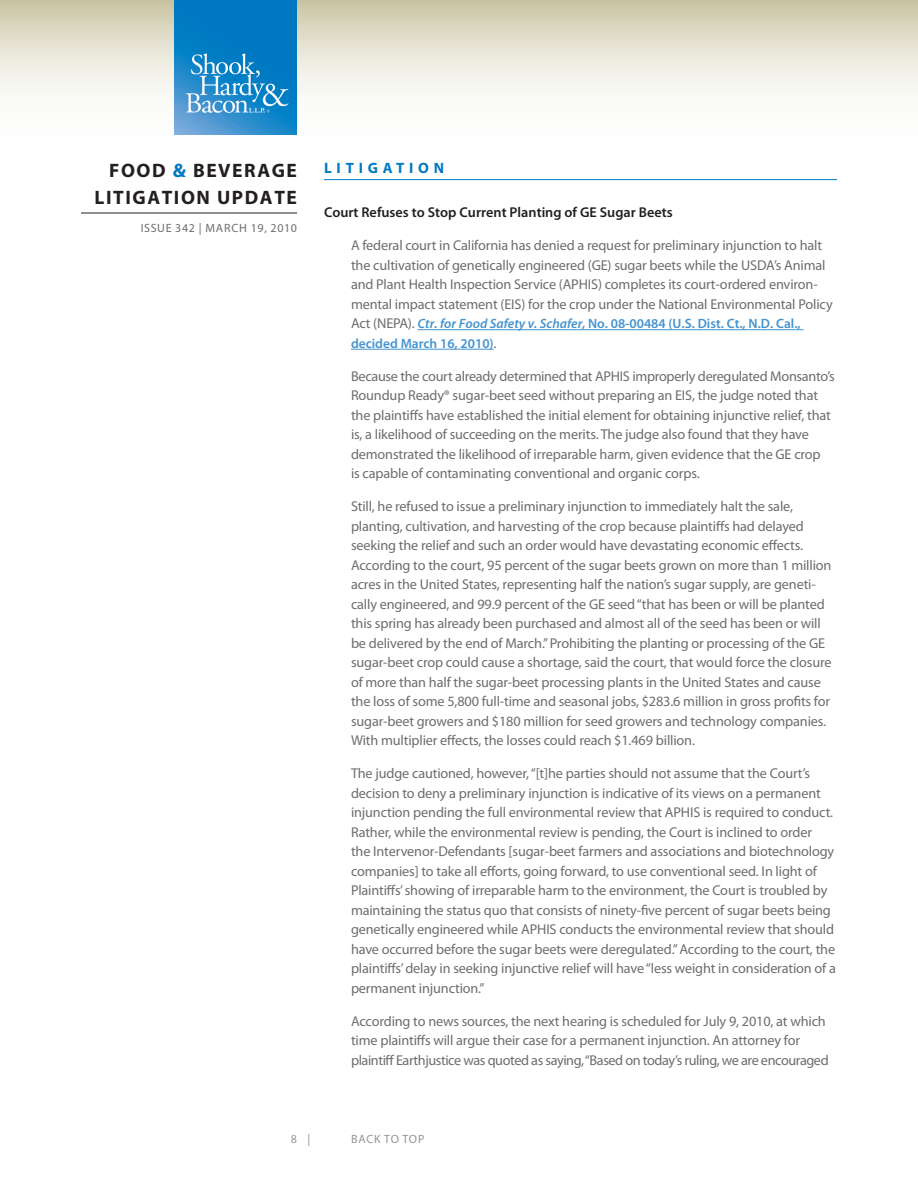
<style>
.page{position:relative;width:918px;height:1188px;background:#fff}
.page>*{position:absolute;margin:0;border:0;box-sizing:border-box;transform-origin:0 0}
.t1{font:700 19.5px/27px "Myriad Pro";letter-spacing:.08em;color:#231f20;text-align:right}
.Head{font:700 15px "Myriad Pro";letter-spacing:.32em;color:#0079c2}
.Body{font:14.25px/19.5px "Myriad Pro";letter-spacing:-.01em;color:#6c6d70}
.Subhead{font:600 14.25px "Myriad Pro";color:#231f20}
.Body-2{font:600 13.5px/19.5px "Myriad Pro";color:#4393cf}
.t2{font:12px "Myriad Pro";letter-spacing:.05em;color:#6c6d70}
.t3{font:12px "Myriad Pro";letter-spacing:.06em;color:#939598}
.s1{color:#0079c2}
.s2{font-weight:400;font-size:14.25px;color:#6c6d70}
.s3{font-style:italic}
</style>
<div class="page">
<svg style="left:0;top:0;width:918px;height:135px"></svg>
<hr style="left:81px;top:213px;width:216px;height:1px;background:#231f20">
<img style="left:175px;top:0;width:122px;height:135px">
<hr style="left:324px;top:179px;width:513px;height:1px;background:#0079c2">
<hr style="left:418px;top:329px;width:386px;height:1px;background:#4393cf">
<hr style="left:351px;top:349px;width:143px;height:1px;background:#4393cf">
<h1 class="t1" style="left:94px;top:156px;width:204px">FOOD <span class="s1">&amp;</span> BEVERAGE<br>LITIGATION UPDATE</h1>
<p class="t2" style="left:141px;top:221px;width:158px">ISSUE 342 | MARCH 19, 2010</p>
<p class="Head" style="left:324px;top:158px;width:122px">LITIGATION</p>
<p class="Subhead" style="left:324px;top:203px;width:350px">Court Refuses to Stop Current Planting of GE Sugar Beets</p>
<p class="Body" style="left:351px;top:236px;width:483px">A federal court in California has denied a request for preliminary injunction to halt the cultivation of genetically engineered (GE) sugar beets while the USDA’s Animal and Plant Health Inspection Service (APHIS) completes its court-ordered environ&shy;mental impact statement (EIS) for the crop under the National Environmental Policy</p>
<p class="Body-2" style="left:351px;top:314px;width:451px"><span class="s2">Act (NEPA).</span> <span class="s3">Ctr. for Food Safety v. Schafer,</span> No. 08-00484 (U.S. Dist. Ct., N.D. Cal., decided March 16, 2010)<span class="s2">.</span></p>
<p class="Body" style="left:351px;top:366px;width:485px">Because the court already determined that APHIS improperly deregulated Monsanto’s Roundup Ready® sugar-beet seed without preparing an EIS, the judge noted that the plaintiffs have established the initial element for obtaining injunctive relief, that is, a likelihood of succeeding on the merits. The judge also found that they have demonstrated the likelihood of irreparable harm, given evidence that the GE crop<br>is capable of contaminating conventional and organic corps.</p>
<p class="Body" style="left:351px;top:497px;width:482px">Still, he refused to issue a preliminary injunction to immediately halt the sale, planting, cultivation, and harvesting of the crop because plaintiffs had delayed seeking the relief and such an order would have devastating economic effects.<br>According to the court, 95 percent of the sugar beets grown on more than 1 million acres in the United States, representing half the nation’s sugar supply, are geneti&shy;cally engineered, and 99.9 percent of the GE seed “that has been or will be planted this spring has already been purchased and almost all of the seed has been or will be delivered by the end of March.” Prohibiting the planting or processing of the GE sugar-beet crop could cause a shortage, said the court, that would force the closure of more than half the sugar-beet processing plants in the United States and cause the loss of some 5,800 full-time and seasonal jobs, $283.6 million in gross profits for sugar-beet growers and $180 million for seed growers and technology companies.<br>With multiplier effects, the losses could reach $1.469 billion.</p>
<p class="Body" style="left:351px;top:764px;width:486px">The judge cautioned, however, “[t]he parties should not assume that the Court’s decision to deny a preliminary injunction is indicative of its views on a permanent injunction pending the full environmental review that APHIS is required to conduct.<br>Rather, while the environmental review is pending, the Court is inclined to order<br>the Intervenor-Defendants [sugar-beet farmers and associations and biotechnology companies] to take all efforts, going forward, to use conventional seed. In light of Plaintiffs’ showing of irreparable harm to the environment, the Court is troubled by maintaining the status quo that consists of ninety-five percent of sugar beets being genetically engineered while APHIS conducts the environmental review that should have occurred before the sugar beets were deregulated.” According to the court, the plaintiffs’ delay in seeking injunctive relief will have “less weight in consideration of a permanent injunction.”</p>
<p class="Body" style="left:351px;top:1011px;width:479px">According to news sources, the next hearing is scheduled for July 9, 2010, at which time plaintiffs will argue their case for a permanent injunction. An attorney for plaintiff Earthjustice was quoted as saying, “Based on today’s ruling, we are encouraged</p>
<p class="t3" style="left:291px;top:1132px;width:21px">8 |</p>
<p class="t3" style="left:351px;top:1132px;width:75px">BACK TO TOP</p>
</div>
